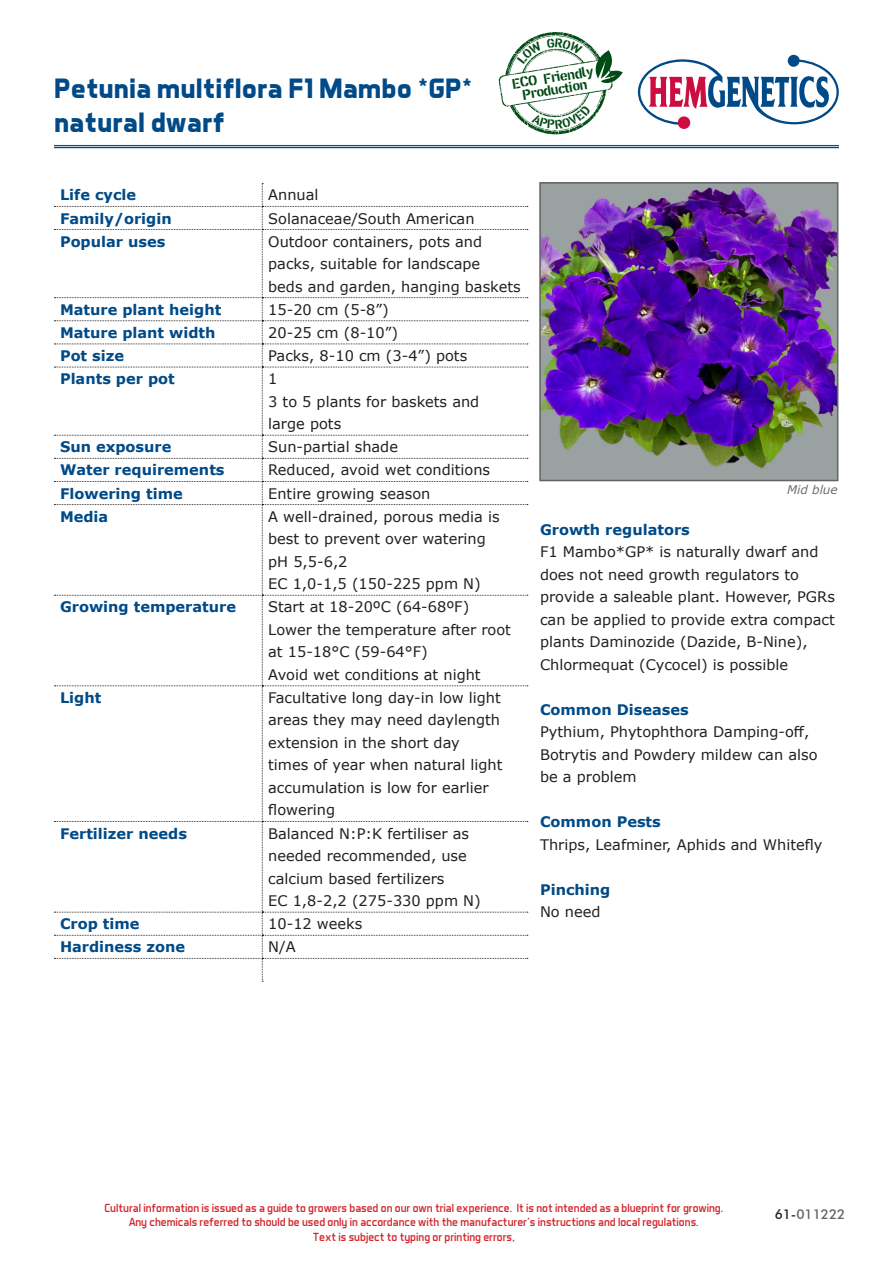
<style>
.page{position:relative;width:893px;height:1263px;background:#fff}
.page>*{position:absolute;margin:0;border:0;box-sizing:border-box;transform-origin:0 0}
.t1{font:700 28.5px "Aero Matics";color:#004a87}
.t2{font:14.55px/22.5px "Verdana";color:#231f20}
.t3{font:700 14.55px "Verdana";color:#004a87}
.t4{font:14.1px/12.3px "XXIISTRAIGHT ARMY";color:#004a15;text-align:center;scale:1.35 1}
.t5{font:500 13.5px "Futura BT";color:#636366}
.t6{font:12px/14.4px "Aero Matics";color:#d1232a;text-align:center}
.t7{font:italic 12px "Verdana";color:#6e6e70}
.s1{color:#231f20}
</style>
<div class="page">
<svg style="left:638px;top:55px;width:201px;height:70px"></svg>
<div style="left:678px;top:116px;width:12px;height:13px;background:#cd0d40;border-radius:50%"></div>
<hr style="left:54px;top:147px;width:785px;height:1px;background:#004a87">
<hr style="left:54px;top:145px;width:785px;height:1px;background:#004a87">
<svg style="left:54px;top:183px;width:474px;height:799px"></svg>
<img style="left:542px;top:185px;width:293px;height:293px">
<div style="left:539px;top:182px;width:299px;height:299px;border:2px solid #636366"></div>
<svg style="left:499px;top:32px;width:124px;height:103px"></svg>
<p class="t1" style="left:54px;top:72px;width:420px">Petunia multiflora F1 Mambo *GP*</p>
<p class="t1" style="left:54px;top:106px;width:173px">natural dwarf</p>
<p class="t4" style="left:512px;top:78px;width:63px;rotate:-9deg">ECO Friendly<br>Production</p>
<p class="t3" style="left:60px;top:185px;width:78px">Life cycle</p>
<p class="t2" style="left:268px;top:184px;width:52px">Annual</p>
<p class="t3" style="left:60px;top:208px;width:113px">Family/origin</p>
<p class="t2" style="left:268px;top:207px;width:208px">Solanaceae/South American</p>
<p class="t3" style="left:60px;top:231px;width:107px">Popular uses</p>
<p class="t2" style="left:268px;top:230px;width:215px">Outdoor containers, pots and packs, suitable for landscape</p>
<p class="t2" style="left:268px;top:275px;width:254px">beds and garden, hanging baskets</p>
<p class="t3" style="left:60px;top:299px;width:163px">Mature plant height</p>
<p class="t2" style="left:268px;top:298px;width:122px">15-20 cm (5-8”)</p>
<p class="t3" style="left:60px;top:322px;width:157px">Mature plant width</p>
<p class="t2" style="left:268px;top:321px;width:131px">20-25 cm (8-10”)</p>
<p class="t3" style="left:60px;top:345px;width:66px">Pot size</p>
<p class="t2" style="left:268px;top:344px;width:201px">Packs, 8-10 cm (3-4”) pots</p>
<p class="t3" style="left:60px;top:369px;width:116px">Plants per pot</p>
<p class="t2" style="left:268px;top:367px;width:11px">1</p>
<p class="t2" style="left:268px;top:390px;width:213px">3 to 5 plants for baskets and</p>
<p class="t2" style="left:268px;top:412px;width:75px">large pots</p>
<p class="t3" style="left:60px;top:437px;width:113px">Sun exposure</p>
<p class="t2" style="left:268px;top:436px;width:131px">Sun-partial shade</p>
<p class="t3" style="left:60px;top:460px;width:166px">Water requirements</p>
<p class="t2" style="left:268px;top:459px;width:223px">Reduced, avoid wet conditions</p>
<p class="t3" style="left:60px;top:483px;width:124px">Flowering time</p>
<p class="t2" style="left:268px;top:482px;width:164px">Entire growing season</p>
<p class="t3" style="left:60px;top:506px;width:50px">Media</p>
<p class="t2" style="left:268px;top:505px;width:233px">A well-drained, porous media is best to prevent over watering</p>
<p class="t2" style="left:268px;top:550px;width:81px">pH 5,5-6,2</p>
<p class="t2" style="left:268px;top:572px;width:214px">EC 1,0-1,5 (150-225 ppm N)</p>
<p class="t3" style="left:60px;top:597px;width:178px">Growing temperature</p>
<p class="t2" style="left:268px;top:596px;width:203px">Start at 18-20ºC (64-68ºF)</p>
<p class="t2" style="left:268px;top:618px;width:244px">Lower the temperature after root at 15-18°C (59-64°F)</p>
<p class="t2" style="left:268px;top:663px;width:214px">Avoid wet conditions at night</p>
<p class="t3" style="left:60px;top:687px;width:43px">Light</p>
<p class="t2" style="left:268px;top:686px;width:236px">Facultative long day-in low light areas they may need daylength extension in the short day times of year when natural light accumulation is low for earlier flowering</p>
<p class="t3" style="left:60px;top:823px;width:128px">Fertilizer needs</p>
<p class="t2" style="left:268px;top:822px;width:202px">Balanced N:P:K fertiliser as needed recommended, use calcium based fertilizers</p>
<p class="t2" style="left:268px;top:889px;width:214px">EC 1,8-2,2 (275-330 ppm N)</p>
<p class="t3" style="left:60px;top:914px;width:81px">Crop time</p>
<p class="t2" style="left:268px;top:912px;width:96px">10-12 weeks</p>
<p class="t3" style="left:60px;top:937px;width:127px">Hardiness zone</p>
<p class="t2" style="left:268px;top:936px;width:29px">N/A</p>
<p class="t7" style="left:787px;top:481px;width:52px">Mid blue</p>
<p class="t3" style="left:540px;top:519px;width:151px">Growth regulators</p>
<p class="t2" style="left:540px;top:540px;width:296px">F1 Mambo*GP* is naturally dwarf and does not need growth regulators to provide a saleable plant. However, PGRs can be applied to provide extra compact plants Daminozide (Dazide, B-Nine),</p>
<p class="t2" style="left:540px;top:653px;width:250px">Chlormequat (Cycocel) is possible</p>
<p class="t3" style="left:540px;top:699px;width:150px">Common Diseases</p>
<p class="t2" style="left:540px;top:720px;width:279px">Pythium, Phytophthora Damping-off,<br>Botrytis and Powdery mildew can also be a problem</p>
<p class="t3" style="left:540px;top:812px;width:122px">Common Pests</p>
<p class="t2" style="left:540px;top:833px;width:284px">Thrips, Leafminer, Aphids and Whitefly</p>
<p class="t3" style="left:540px;top:879px;width:72px">Pinching</p>
<p class="t2" style="left:540px;top:900px;width:62px">No need</p>
<p class="t6" style="left:104px;top:1200px;width:620px">Cultural information is issued as a guide to growers based on our own trial experience. It is not intended as a blueprint for growing.<br>Any chemicals referred to should be used only in accordance with the manufacturer’s instructions and local regulations.<br>Text is subject to typing or printing errors,</p>
<p class="t5" style="left:775px;top:1206px;width:72px"><span class="s1">61-</span>011222</p>
</div>
